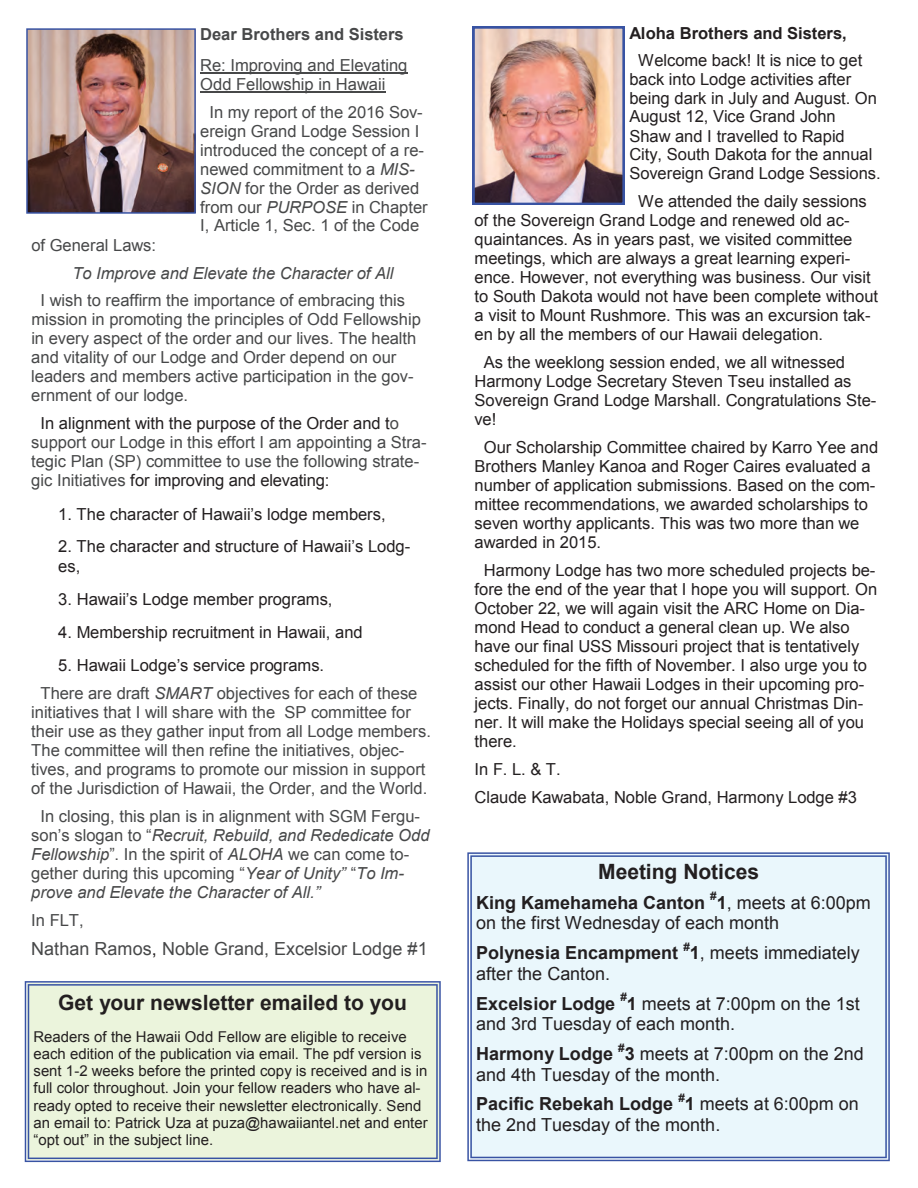
<style>
.page{position:relative;width:918px;height:1188px;background:#fff}
.page>*{position:absolute;margin:0;border:0;box-sizing:border-box;transform-origin:0 0}
.t1{font:700 21px "Arial";color:#231f20}
.t2{font:18px/20.7px "Arial";letter-spacing:.005em;color:#231f20}
.t3{font:700 18px "Arial";color:#231f20}
.t4{font:18px "Arial";color:#474849}
.t5{font:16.65px "Arial";color:#231f20}
.t6{font:16.65px "Arial";color:#474849}
.t7{font:16.5px/19px "Arial";color:#231f20}
.t8{font:16.5px/19px "Arial";color:#474849}
.t9{font:italic 16.5px "Arial";color:#474849}
.t10{font:700 16.5px "Arial";color:#231f20}
.t11{font:700 16.5px "Arial";color:#474849}
.t12{font:15px/17.2px "Arial";color:#231f20}
.t13{font:700 11.7px "Arial";color:#231f20}
.s1{font-style:italic}
.s2{color:#231f20}
.s3{font-weight:700}
</style>
<div class="page">
<img style="left:473px;top:27px;width:151px;height:178px">
<hr style="left:200px;top:73px;width:208px;height:1px;background:#474849">
<hr style="left:200px;top:92px;width:185px;height:1px;background:#474849">
<img style="left:29px;top:31px;width:164px;height:180px">
<div style="left:26px;top:28px;width:170px;height:186px;border:2px solid #3853a3"></div>
<div style="left:467px;top:852px;width:423px;height:309px;background:#eaf7fc"></div>
<svg style="left:25px;top:981px;width:416px;height:181px;background:#e2ecd9"></svg>
<p class="t11" style="left:200px;top:23px;width:205px">Dear Brothers and Sisters</p>
<p class="t8" style="left:200px;top:56px;width:209px">Re: Improving and Elevating<br>Odd Fellowship in Hawaii</p>
<p class="t6" style="left:209px;top:101px;width:215px">In my report of the 2016 Sov-</p>
<p class="t8" style="left:200px;top:122px;width:229px">ereign Grand Lodge Session I introduced the concept of a re&shy;newed commitment to a <span class="s1">MIS-<br>SION</span> for the Order as derived from our <span class="s1">PURPOSE</span> in Chapter<br>I, Article 1, Sec. 1 of the Code</p>
<p class="t8" style="left:31px;top:235px;width:126px">of General Laws:</p>
<p class="t9" style="left:72px;top:262px;width:323px">To Improve and Elevate the Character of All</p>
<p class="t8" style="left:31px;top:291px;width:391px;text-align:center">I wish to reaffirm the importance of embracing this mission in promoting the principles of Odd Fellowship in every aspect of the order and our lives. The health</p>
<p class="t6" style="left:31px;top:347px;width:366px">and vitality of our Lodge and Order depend on our</p>
<p class="t8" style="left:31px;top:367px;width:384px">leaders and members active participation in the gov&shy;ernment of our lodge.</p>
<p class="t8" style="left:31px;top:414px;width:397px;text-indent:9px"><span class="s2">In alignment with the purpose of the Order and t</span>o support our Lodge in this effort I am appointing a Stra&shy;tegic Plan (SP) committee to use the following strate&shy;gic Initiatives <span class="s2">for improving and elevating:</span></p>
<p class="t7" style="left:58px;top:504px;width:329px">1. The character of Hawaii’s lodge members,</p>
<p class="t7" style="left:58px;top:537px;width:354px">2. The character and structure of Hawaii’s Lodg&shy;es,</p>
<p class="t7" style="left:58px;top:590px;width:276px">3. Hawaii’s Lodge member programs,</p>
<p class="t7" style="left:58px;top:623px;width:306px">4. Membership recruitment in Hawaii, and</p>
<p class="t8" style="left:40px;top:652px;width:379px;line-height:27.9px;text-indent:18px"><span class="s2">5. Hawaii Lodge’s service programs.<br></span>There are draft <span class="s1">SMART</span> objectives for each of these</p>
<p class="t8" style="left:31px;top:703px;width:401px">initiatives that I will share with the SP committee for their use as they gather input from all Lodge members.<br>The committee will then refine the initiatives, objec&shy;tives, and programs to promote our mission in support of the Jurisdiction of Hawaii, the Order, and the World.</p>
<p class="t8" style="left:31px;top:807px;width:400px;text-indent:9px">In closing, this plan is in alignment with SGM Fergu&shy;son’s slogan to “<span class="s1">Recruit, Rebuild, and Rededicate Odd Fellowship</span>”. In the spirit of <span class="s1">ALOHA</span> we can come to&shy;gether during this upcoming “<span class="s1">Year of Unity”</span> “<span class="s1">To Im&shy;prove and Elevate the Character of All.”</span></p>
<p class="t8" style="left:31px;top:911px;width:54px">In FLT,</p>
<p class="t4" style="left:31px;top:937px;width:398px">Nathan Ramos<span class="s2">,</span> Noble Grand, Excelsior Lodge #1</p>
<p class="t1" style="left:58px;top:989px;width:350px">Get your newsletter emailed to you</p>
<p class="t12" style="left:33px;top:1028px;width:396px">Readers of the Hawaii Odd Fellow are eligible to receive each edition of the publication via email. The pdf version is sent 1-2 weeks before the printed copy is received and is in full color throughout. Join your fellow readers who have al&shy;ready opted to receive their newsletter electronically. Send an email to: Patrick Uza at puza@hawaiiantel.net and enter “opt out” in the subject line.</p>
<p class="t10" style="left:629px;top:22px;width:219px">Aloha Brothers and Sisters,</p>
<p class="t7" style="left:629px;top:50px;width:234px;text-indent:9px">Welcome back! It is nice to get back into Lodge activities after</p>
<p class="t5" style="left:629px;top:87px;width:249px">being dark in July and August. On</p>
<p class="t7" style="left:629px;top:107px;width:253px">August 12, Vice Grand John<br>Shaw and I travelled to Rapid<br>City, South Dakota for the annual<br>Sovereign Grand Lodge Sessions.</p>
<p class="t7" style="left:475px;top:192px;width:405px;text-indent:164px">We attended the daily sessions of the Sovereign Grand Lodge and renewed old ac&shy;quaintances. As in years past, we visited committee meetings, which are always a great learning experi&shy;ence. However, not everything was business. Our visit to South Dakota would not have been complete without a visit to Mount Rushmore. This was an excursion tak&shy;en by all the members of our Hawaii delegation.</p>
<p class="t5" style="left:484px;top:351px;width:363px">As the weeklong session ended, we all witnessed</p>
<p class="t7" style="left:475px;top:372px;width:403px">Harmony Lodge Secretary Steven Tseu installed as<br>Sovereign Grand Lodge Marshall. Congratulations Ste&shy;ve!</p>
<p class="t7" style="left:475px;top:438px;width:405px;text-indent:9px">Our Scholarship Committee chaired by Karro Yee and Brothers Manley Kanoa and Roger Caires evaluated a number of application submissions. Based on the com&shy;mittee recommendations, we awarded scholarships to seven worthy applicants. This was two more than we awarded in 2015.</p>
<p class="t7" style="left:475px;top:561px;width:404px;text-align:justify;text-indent:9px">Harmony Lodge has two more scheduled projects be&shy;fore the end of the year that I hope you will support. On October 22, we will again visit the ARC Home on Dia-</p>
<p class="t5" style="left:475px;top:616px;width:377px">mond Head to conduct a general clean up. We also</p>
<p class="t7" style="left:475px;top:637px;width:394px">have our final USS Missouri project that is tentatively scheduled for the fifth of November. I also urge you to assist our other Hawaii Lodges in their upcoming pro&shy;jects. Finally, do not forget our annual Christmas Din&shy;ner. It will make the Holidays special seeing all of you there.</p>
<p class="t7" style="left:475px;top:755px;width:384px;line-height:28px">In F. L. &amp; T.<br>Claude Kawabata, Noble Grand, Harmony Lodge #3</p>
<p class="t1" style="left:598px;top:858px;width:163px">Meeting Notices</p>
<p class="t3" style="left:476px;top:890px;width:230px">King Kamehameha Canton</p>
<p class="t13" style="left:710px;top:888px;width:8px">#</p>
<p class="t2" style="left:476px;top:892px;width:396px;text-indent:241px"><span class="s3">1</span>, meets at 6:00pm on the first Wednesday of each month</p>
<p class="t3" style="left:476px;top:941px;width:204px">Polynesia Encampment</p>
<p class="t13" style="left:683px;top:939px;width:8px">#</p>
<p class="t2" style="left:690px;top:943px;width:172px"><span class="s3">1</span>, meets immediately</p>
<p class="t2" style="left:476px;top:963px;width:136px">after the Canton.</p>
<p class="t3" style="left:476px;top:991px;width:141px">Excelsior Lodge</p>
<p class="t13" style="left:620px;top:989px;width:8px">#</p>
<p class="t2" style="left:476px;top:993px;width:385px;text-indent:151px"><span class="s3">1</span> meets at 7:00pm on the 1st and 3rd Tuesday of each month.</p>
<p class="t3" style="left:476px;top:1042px;width:138px">Harmony Lodge</p>
<p class="t13" style="left:618px;top:1040px;width:8px">#</p>
<p class="t2" style="left:476px;top:1044px;width:389px;text-indent:149px"><span class="s3">3</span> meets at 7:00pm on the 2nd and 4th Tuesday of the month.</p>
<p class="t3" style="left:476px;top:1092px;width:198px">Pacific Rebekah Lodge</p>
<p class="t13" style="left:678px;top:1090px;width:8px">#</p>
<p class="t2" style="left:476px;top:1094px;width:384px;text-indent:209px"><span class="s3">1</span> meets at 6:00pm on the 2nd Tuesday of the month.</p>
</div>
